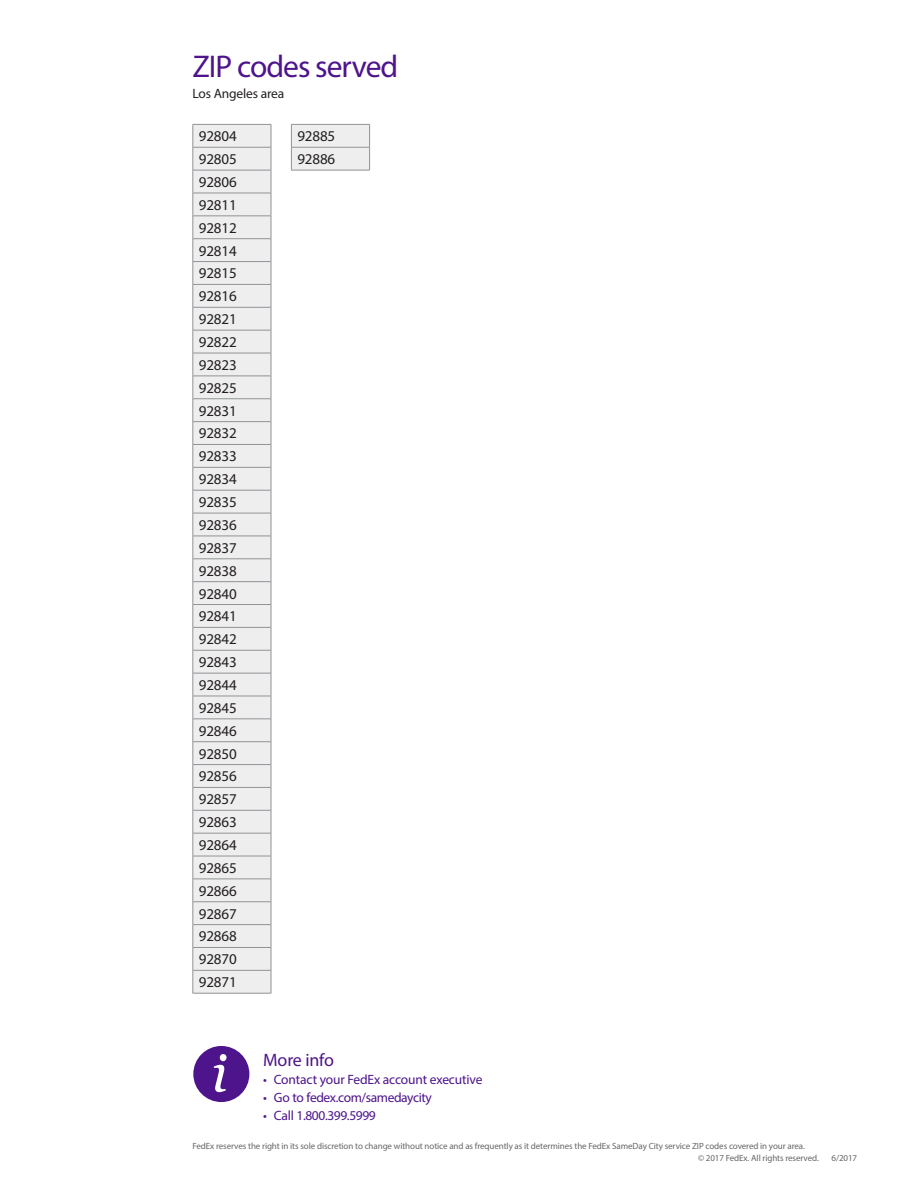
<style>
.page{position:relative;width:918px;height:1188px;background:#fff}
.page>*{position:absolute;margin:0;border:0;box-sizing:border-box;transform-origin:0 0}
.Main_Heading{font:31.5px "Myriad Pro";letter-spacing:-.03em;color:#4d148c}
.t1{font:18px "Myriad Pro";letter-spacing:-.01em;color:#4d148c}
.SameDay_City_ChartTE{font:15px "Myriad Pro";letter-spacing:-.01em;color:#231f20}
.t2{font:13.5px "Myriad Pro";letter-spacing:-.02em;color:#4d148c}
.Text{font:13.5px "Myriad Pro";letter-spacing:-.01em;color:#231f20}
.Text-2{font:9px/12.1px "Myriad Pro";letter-spacing:-.01em;color:#666}
</style>
<div class="page">
<div style="left:193px;top:1046px;width:56px;height:56px;background:#4d148c;border-radius:50%"></div>
<svg style="left:214px;top:1054px;width:13px;height:38px"></svg>
<div style="left:194px;top:125px;width:77px;height:868px;background:#eeeeef"></div>
<svg style="left:193px;top:125px;width:1px;height:868px"></svg>
<svg style="left:271px;top:125px;width:1px;height:868px"></svg>
<hr style="left:193px;top:124px;width:78px;height:1px;background:#919396">
<hr style="left:193px;top:147px;width:78px;height:1px;background:#919396">
<hr style="left:193px;top:170px;width:78px;height:1px;background:#919396">
<hr style="left:193px;top:193px;width:78px;height:1px;background:#919396">
<hr style="left:193px;top:216px;width:78px;height:1px;background:#919396">
<hr style="left:193px;top:238px;width:78px;height:1px;background:#919396">
<hr style="left:193px;top:261px;width:78px;height:1px;background:#919396">
<hr style="left:193px;top:284px;width:78px;height:1px;background:#919396">
<hr style="left:193px;top:307px;width:78px;height:1px;background:#919396">
<hr style="left:193px;top:330px;width:78px;height:1px;background:#919396">
<hr style="left:193px;top:353px;width:78px;height:1px;background:#919396">
<hr style="left:193px;top:376px;width:78px;height:1px;background:#919396">
<hr style="left:193px;top:398px;width:78px;height:1px;background:#919396">
<hr style="left:193px;top:421px;width:78px;height:1px;background:#919396">
<hr style="left:193px;top:444px;width:78px;height:1px;background:#919396">
<hr style="left:193px;top:467px;width:78px;height:1px;background:#919396">
<hr style="left:193px;top:490px;width:78px;height:1px;background:#919396">
<hr style="left:193px;top:513px;width:78px;height:1px;background:#919396">
<hr style="left:193px;top:536px;width:78px;height:1px;background:#919396">
<hr style="left:193px;top:559px;width:78px;height:1px;background:#919396">
<hr style="left:193px;top:581px;width:78px;height:1px;background:#919396">
<hr style="left:193px;top:604px;width:78px;height:1px;background:#919396">
<hr style="left:193px;top:627px;width:78px;height:1px;background:#919396">
<hr style="left:193px;top:650px;width:78px;height:1px;background:#919396">
<hr style="left:193px;top:673px;width:78px;height:1px;background:#919396">
<hr style="left:193px;top:696px;width:78px;height:1px;background:#919396">
<hr style="left:193px;top:719px;width:78px;height:1px;background:#919396">
<hr style="left:193px;top:741px;width:78px;height:1px;background:#919396">
<hr style="left:193px;top:764px;width:78px;height:1px;background:#919396">
<hr style="left:193px;top:787px;width:78px;height:1px;background:#919396">
<hr style="left:193px;top:810px;width:78px;height:1px;background:#919396">
<hr style="left:193px;top:833px;width:78px;height:1px;background:#919396">
<hr style="left:193px;top:856px;width:78px;height:1px;background:#919396">
<hr style="left:193px;top:879px;width:78px;height:1px;background:#919396">
<hr style="left:193px;top:901px;width:78px;height:1px;background:#919396">
<hr style="left:193px;top:924px;width:78px;height:1px;background:#919396">
<hr style="left:193px;top:947px;width:78px;height:1px;background:#919396">
<hr style="left:193px;top:970px;width:78px;height:1px;background:#919396">
<hr style="left:193px;top:993px;width:78px;height:1px;background:#919396">
<div style="left:291px;top:125px;width:79px;height:45px;background:#eeeeef"></div>
<hr style="left:291px;top:124px;width:79px;height:1px;background:#919396">
<hr style="left:291px;top:147px;width:79px;height:1px;background:#919396">
<hr style="left:291px;top:170px;width:79px;height:1px;background:#919396">
<p class="Main_Heading" style="left:192px;top:47px;width:207px">ZIP codes served</p>
<p class="Text" style="left:192px;top:85px;width:94px">Los Angeles area</p>
<p class="SameDay_City_ChartTE" style="left:199px;top:127px;width:39px">92804</p>
<p class="SameDay_City_ChartTE" style="left:199px;top:150px;width:39px">92805</p>
<p class="SameDay_City_ChartTE" style="left:199px;top:173px;width:39px">92806</p>
<p class="SameDay_City_ChartTE" style="left:199px;top:196px;width:39px">92811</p>
<p class="SameDay_City_ChartTE" style="left:199px;top:218px;width:39px">92812</p>
<p class="SameDay_City_ChartTE" style="left:199px;top:241px;width:39px">92814</p>
<p class="SameDay_City_ChartTE" style="left:199px;top:264px;width:39px">92815</p>
<p class="SameDay_City_ChartTE" style="left:199px;top:287px;width:39px">92816</p>
<p class="SameDay_City_ChartTE" style="left:199px;top:310px;width:39px">92821</p>
<p class="SameDay_City_ChartTE" style="left:199px;top:333px;width:39px">92822</p>
<p class="SameDay_City_ChartTE" style="left:199px;top:356px;width:39px">92823</p>
<p class="SameDay_City_ChartTE" style="left:199px;top:378px;width:39px">92825</p>
<p class="SameDay_City_ChartTE" style="left:199px;top:401px;width:39px">92831</p>
<p class="SameDay_City_ChartTE" style="left:199px;top:424px;width:39px">92832</p>
<p class="SameDay_City_ChartTE" style="left:199px;top:447px;width:39px">92833</p>
<p class="SameDay_City_ChartTE" style="left:199px;top:470px;width:39px">92834</p>
<p class="SameDay_City_ChartTE" style="left:199px;top:493px;width:39px">92835</p>
<p class="SameDay_City_ChartTE" style="left:199px;top:516px;width:39px">92836</p>
<p class="SameDay_City_ChartTE" style="left:199px;top:539px;width:39px">92837</p>
<p class="SameDay_City_ChartTE" style="left:199px;top:561px;width:39px">92838</p>
<p class="SameDay_City_ChartTE" style="left:199px;top:584px;width:39px">92840</p>
<p class="SameDay_City_ChartTE" style="left:199px;top:607px;width:39px">92841</p>
<p class="SameDay_City_ChartTE" style="left:199px;top:630px;width:39px">92842</p>
<p class="SameDay_City_ChartTE" style="left:199px;top:653px;width:39px">92843</p>
<p class="SameDay_City_ChartTE" style="left:199px;top:676px;width:39px">92844</p>
<p class="SameDay_City_ChartTE" style="left:199px;top:699px;width:39px">92845</p>
<p class="SameDay_City_ChartTE" style="left:199px;top:721px;width:39px">92846</p>
<p class="SameDay_City_ChartTE" style="left:199px;top:744px;width:39px">92850</p>
<p class="SameDay_City_ChartTE" style="left:199px;top:767px;width:39px">92856</p>
<p class="SameDay_City_ChartTE" style="left:199px;top:790px;width:39px">92857</p>
<p class="SameDay_City_ChartTE" style="left:199px;top:813px;width:39px">92863</p>
<p class="SameDay_City_ChartTE" style="left:199px;top:836px;width:39px">92864</p>
<p class="SameDay_City_ChartTE" style="left:199px;top:859px;width:39px">92865</p>
<p class="SameDay_City_ChartTE" style="left:199px;top:881px;width:39px">92866</p>
<p class="SameDay_City_ChartTE" style="left:199px;top:904px;width:39px">92867</p>
<p class="SameDay_City_ChartTE" style="left:199px;top:927px;width:39px">92868</p>
<p class="SameDay_City_ChartTE" style="left:199px;top:950px;width:39px">92870</p>
<p class="SameDay_City_ChartTE" style="left:199px;top:973px;width:39px">92871</p>
<p class="SameDay_City_ChartTE" style="left:297px;top:127px;width:39px">92885</p>
<p class="SameDay_City_ChartTE" style="left:297px;top:150px;width:39px">92886</p>
<p class="t1" style="left:263px;top:1049px;width:72px">More info</p>
<p class="t2" style="left:263px;top:1072px;width:221px">• Contact your FedEx account executive</p>
<p class="t2" style="left:263px;top:1090px;width:170px">• Go to fedex.com/samedaycity</p>
<p class="t2" style="left:263px;top:1108px;width:114px">• Call 1.800.399.5999</p>
<p class="Text-2" style="left:698px;top:1140px;width:122px;text-indent:-506px">FedEx reserves the right in its sole discretion to change without notice and as frequently as it determines the FedEx SameDay City service ZIP codes covered in your area.<br>© 2017 FedEx. All rights reserved.</p>
<p class="Text-2" style="left:832px;top:1152px;width:27px">6/2017</p>
</div>
